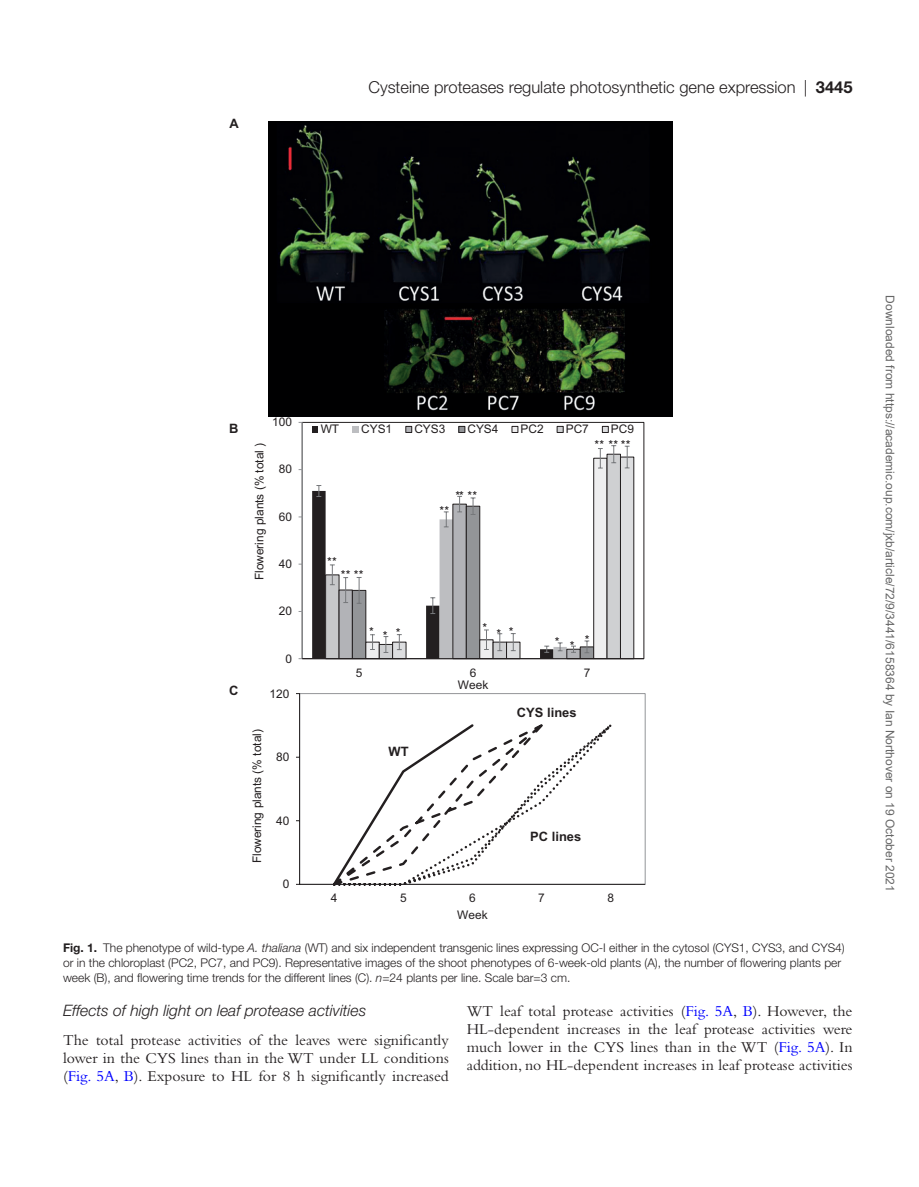
<style>
.page{position:relative;width:919px;height:1187px;background:#fff}
.page>*{position:absolute;margin:0;border:0;box-sizing:border-box;transform-origin:0 0}
.t1{font:300 16.5px "Helvetica Neue LT Std";color:#231f20}
.t2{font:15.75px/18px "Bembo Std";color:#231f20;text-align:justify}
.t3{font:italic 300 15.75px "Helvetica Neue LT Std";color:#231f20}
.t4{font:700 12.9px "Arial";color:#231f20}
.t5{font:300 12px/15px "Helvetica Neue LT Std";color:#231f20}
.t6{font:12px "Arial";color:#666}
.t7{font:11.85px "Arial";color:#231f20}
.t8{font:700 10.8px "Arial";color:#231f20}
.s1{font-weight:700}
.s2{font-style:italic}
.s3{color:#00f}
</style>
<div class="page">
<img style="left:269px;top:121px;width:403px;height:295px">
<hr style="left:299px;top:693px;width:1px;height:191px;background:#231f20">
<hr style="left:299px;top:883px;width:346px;height:1px;background:#231f20">
<svg style="left:332px;top:724px;width:282px;height:161px"></svg>
<svg style="left:593px;top:456px;width:41px;height:202px;background:#cdcecf"></svg>
<svg style="left:598px;top:448px;width:4px;height:20px"></svg>
<svg style="left:611px;top:445px;width:5px;height:18px"></svg>
<svg style="left:312px;top:485px;width:282px;height:173px"></svg>
<svg style="left:624px;top:446px;width:5px;height:22px"></svg>
<hr style="left:302px;top:422px;width:1px;height:236px;background:#939598">
<hr style="left:302px;top:658px;width:341px;height:1px;background:#231f20">
<svg style="left:312px;top:426px;width:6px;height:6px"></svg>
<svg style="left:352px;top:426px;width:6px;height:6px"></svg>
<div style="left:405px;top:426px;width:7px;height:7px;border:1px solid #231f20"></div>
<div style="left:458px;top:426px;width:7px;height:7px;border:1px solid #231f20"></div>
<div style="left:511px;top:426px;width:7px;height:7px;border:1px solid #231f20"></div>
<div style="left:556px;top:426px;width:7px;height:7px;border:1px solid #231f20"></div>
<div style="left:602px;top:426px;width:6px;height:7px;border:1px solid #231f20"></div>
<p class="t4" style="left:229px;top:115px;width:11px">A</p>
<p class="t1" style="left:368px;top:77px;width:485px">Cysteine proteases regulate photosynthetic gene expression | <span class="s1">3445</span></p>
<p class="t4" style="left:229px;top:419px;width:11px">B</p>
<p class="t7" style="left:272px;top:414px;width:21px">100</p>
<p class="t7" style="left:251px;top:580px;width:138px;rotate:-90deg">F wo l gni re stnalp %( )latot</p>
<p class="t7" style="left:279px;top:461px;width:15px">80</p>
<p class="t7" style="left:279px;top:508px;width:15px">60</p>
<p class="t7" style="left:279px;top:555px;width:15px">40</p>
<p class="t7" style="left:279px;top:603px;width:15px">20</p>
<p class="t4" style="left:229px;top:682px;width:11px">C</p>
<p class="t7" style="left:285px;top:650px;width:8px">0</p>
<p class="t7" style="left:269px;top:685px;width:21px">120</p>
<p class="t7" style="left:249px;top:863px;width:135px;rotate:-90deg">F wo l gni re stnalp %( ) latot</p>
<p class="t7" style="left:276px;top:748px;width:15px">80</p>
<p class="t7" style="left:276px;top:812px;width:15px">40</p>
<p class="t7" style="left:283px;top:875px;width:8px">0</p>
<p class="t7" style="left:321px;top:421px;width:20px">WT</p>
<p class="t7" style="left:361px;top:421px;width:32px">CYS1</p>
<p class="t7" style="left:414px;top:421px;width:32px">CYS3</p>
<p class="t7" style="left:467px;top:421px;width:32px">CYS4</p>
<p class="t7" style="left:520px;top:421px;width:25px">PC2</p>
<p class="t7" style="left:565px;top:421px;width:25px">PC7</p>
<p class="t7" style="left:611px;top:421px;width:25px">PC9</p>
<p class="t8" style="left:327px;top:554px;width:11px">**</p>
<p class="t8" style="left:341px;top:567px;width:24px">** **</p>
<p class="t8" style="left:369px;top:624px;width:6px">*</p>
<p class="t8" style="left:383px;top:628px;width:6px">*</p>
<p class="t8" style="left:396px;top:625px;width:6px">*</p>
<p class="t8" style="left:456px;top:488px;width:23px">** **</p>
<p class="t8" style="left:440px;top:503px;width:11px">**</p>
<p class="t8" style="left:483px;top:620px;width:6px">*</p>
<p class="t8" style="left:497px;top:625px;width:18px">* *</p>
<p class="t8" style="left:594px;top:437px;width:37px">** ** **</p>
<p class="t8" style="left:555px;top:634px;width:6px">*</p>
<p class="t8" style="left:570px;top:638px;width:6px">*</p>
<p class="t8" style="left:585px;top:632px;width:6px">*</p>
<p class="t7" style="left:356px;top:664px;width:8px">5</p>
<p class="t7" style="left:470px;top:664px;width:8px">6</p>
<p class="t7" style="left:583px;top:664px;width:8px">7</p>
<p class="t4" style="left:388px;top:743px;width:22px">WT</p>
<p class="t7" style="left:457px;top:676px;width:32px">Week</p>
<p class="t4" style="left:517px;top:703px;width:61px">CYS lines</p>
<p class="t4" style="left:530px;top:828px;width:53px">PC lines</p>
<p class="t7" style="left:331px;top:890px;width:8px">4</p>
<p class="t7" style="left:400px;top:890px;width:8px">5</p>
<p class="t7" style="left:469px;top:890px;width:8px">6</p>
<p class="t7" style="left:538px;top:890px;width:8px">7</p>
<p class="t7" style="left:607px;top:890px;width:8px">8</p>
<p class="t7" style="left:457px;top:906px;width:32px">Week</p>
<p class="t5" style="left:63px;top:939px;width:783px"><span class="s1">Fig. 1.</span> The phenotype of wild-type <span class="s2">A. thaliana</span> (WT) and six independent transgenic lines expressing OC-I either in the cytosol (CYS1, CYS3, and CYS4) or in the chloroplast (PC2, PC7, and PC9). Representative images of the shoot phenotypes of 6-week-old plants (A), the number of flowering plants per week (B), and flowering time trends for the different lines (C). <span class="s2">n</span>=24 plants per line. Scale bar=3 cm.</p>
<p class="t3" style="left:63px;top:1001px;width:305px">Effects of high light on leaf protease activities</p>
<p class="t2" style="left:63px;top:1030px;width:387px">The total protease activities of the leaves were significantly lower in the CYS lines than in the WT under LL conditions (<span class="s3">Fig. 5A</span>, <span class="s3">B</span>). Exposure to HL for 8 h significantly increased</p>
<p class="t2" style="left:466px;top:1001px;width:387px">WT leaf total protease activities (<span class="s3">Fig. 5A</span>, <span class="s3">B</span>). However, the HL-dependent increases in the leaf protease activities were much lower in the CYS lines than in the WT (<span class="s3">Fig. 5A</span>). In addition, no HL-dependent increases in leaf protease activities</p>
<p class="t6" style="left:894px;top:295px;width:597px;rotate:90deg">Downloaded from https://academic.oup.com/jxb/article/72/9/3441/6158364 by Ian Northover on 19 October 2021</p>
</div>
